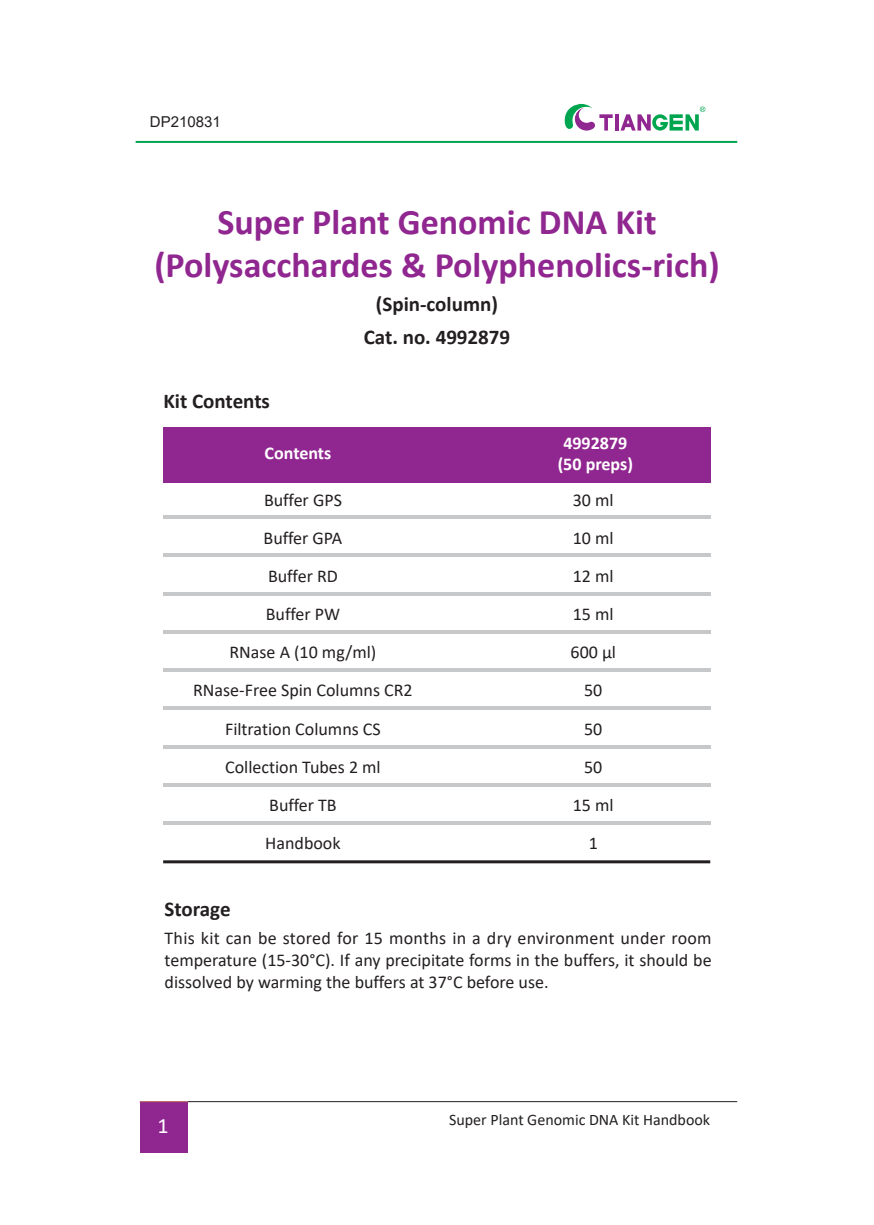
<style>
.page{position:relative;width:874px;height:1225px;background:#fff}
.page>*{position:absolute;margin:0;border:0;box-sizing:border-box;transform-origin:0 0}
.t1{font:700 36px/43.2px "Calibri";color:#90268f;text-align:center}
.t2{font:22px "Calibri";color:#fff}
.t3{font:700 21px "Calibri";color:#231f20}
.t4{font:18px/21.6px "Calibri";color:#231f20;text-align:justify}
.t5{font:700 18px/21.6px "Calibri";color:#fff;text-align:center}
.t6{font:16px "Calibri";color:#231f20}
.t7{font:15px "Arial";color:#231f20}
</style>
<div class="page">
<hr style="left:135px;top:141px;width:601px;height:2px;background:#00a54f">
<hr style="left:615px;top:114px;width:3px;height:17px;background:#90268f">
<svg style="left:564px;top:104px;width:48px;height:27px"></svg>
<svg style="left:620px;top:107px;width:85px;height:24px"></svg>
<hr style="left:187px;top:1101px;width:549px;height:1px;background:#231f20">
<div style="left:139px;top:1102px;width:48px;height:51px;background:#90268f"></div>
<hr style="left:139px;top:1101px;width:48px;height:1px;background:#b65356">
<div style="left:163px;top:427px;width:547px;height:55px;background:#90268f"></div>
<hr style="left:163px;top:515px;width:547px;height:3px;background:#c7c8ca">
<hr style="left:163px;top:592px;width:547px;height:3px;background:#c7c8ca">
<hr style="left:163px;top:783px;width:547px;height:3px;background:#c7c8ca">
<hr style="left:163px;top:707px;width:547px;height:3px;background:#c7c8ca">
<hr style="left:163px;top:668px;width:547px;height:3px;background:#c7c8ca">
<hr style="left:163px;top:554px;width:547px;height:3px;background:#c7c8ca">
<hr style="left:163px;top:630px;width:547px;height:3px;background:#c7c8ca">
<hr style="left:163px;top:822px;width:547px;height:3px;background:#c7c8ca">
<hr style="left:163px;top:860px;width:547px;height:3px;background:#231f20">
<hr style="left:163px;top:745px;width:547px;height:3px;background:#c7c8ca">
<p class="t7" style="left:150px;top:112px;width:72px">DP210831</p>
<h1 class="t1" style="left:154px;top:200px;width:566px">Super Plant Genomic DNA Kit (Polysacchardes &amp; Polyphenolics-rich)</h1>
<p class="t3" style="left:376px;top:289px;width:123px">(Spin-column)</p>
<p class="t3" style="left:163px;top:386px;width:108px">Kit Contents</p>
<p class="t3" style="left:363px;top:322px;width:148px">Cat. no. 4992879</p>
<p class="t5" style="left:264px;top:442px;width:68px">Contents</p>
<p class="t5" style="left:557px;top:432px;width:77px">4992879 (50 preps)</p>
<p class="t4" style="left:264px;top:489px;width:79px">Buffer GPS</p>
<p class="t4" style="left:572px;top:489px;width:42px">30 ml</p>
<p class="t4" style="left:263px;top:527px;width:80px">Buffer GPA</p>
<p class="t4" style="left:572px;top:527px;width:42px">10 ml</p>
<p class="t4" style="left:268px;top:565px;width:71px">Buffer RD</p>
<p class="t4" style="left:572px;top:565px;width:42px">12 ml</p>
<p class="t4" style="left:266px;top:603px;width:76px">Buffer PW</p>
<p class="t4" style="left:572px;top:603px;width:42px">15 ml</p>
<p class="t4" style="left:229px;top:641px;width:148px">RNase A (10 mg/ml)</p>
<p class="t4" style="left:570px;top:641px;width:47px">600 µl</p>
<p class="t4" style="left:193px;top:679px;width:221px">RNase-Free Spin Columns CR2</p>
<p class="t4" style="left:584px;top:679px;width:20px">50</p>
<p class="t4" style="left:225px;top:717px;width:157px">Filtration Columns CS</p>
<p class="t4" style="left:584px;top:717px;width:20px">50</p>
<p class="t4" style="left:225px;top:755px;width:157px">Collection Tubes 2 ml</p>
<p class="t4" style="left:584px;top:755px;width:20px">50</p>
<p class="t4" style="left:269px;top:793px;width:69px">Buffer TB</p>
<p class="t4" style="left:572px;top:793px;width:42px">15 ml</p>
<p class="t4" style="left:265px;top:831px;width:77px">Handbook</p>
<p class="t4" style="left:588px;top:831px;width:11px">1</p>
<p class="t3" style="left:164px;top:894px;width:67px">Storage</p>
<p class="t4" style="left:164px;top:927px;width:548px">This kit can be stored for 15 months in a dry environment under room temperature (15-30°C). If any precipitate forms in the buffers, it should be dissolved by warming the buffers at 37°C before use.</p>
<p class="t2" style="left:157px;top:1110px;width:13px">1</p>
<p class="t6" style="left:449px;top:1108px;width:262px">Super Plant Genomic DNA Kit Handbook</p>
</div>
